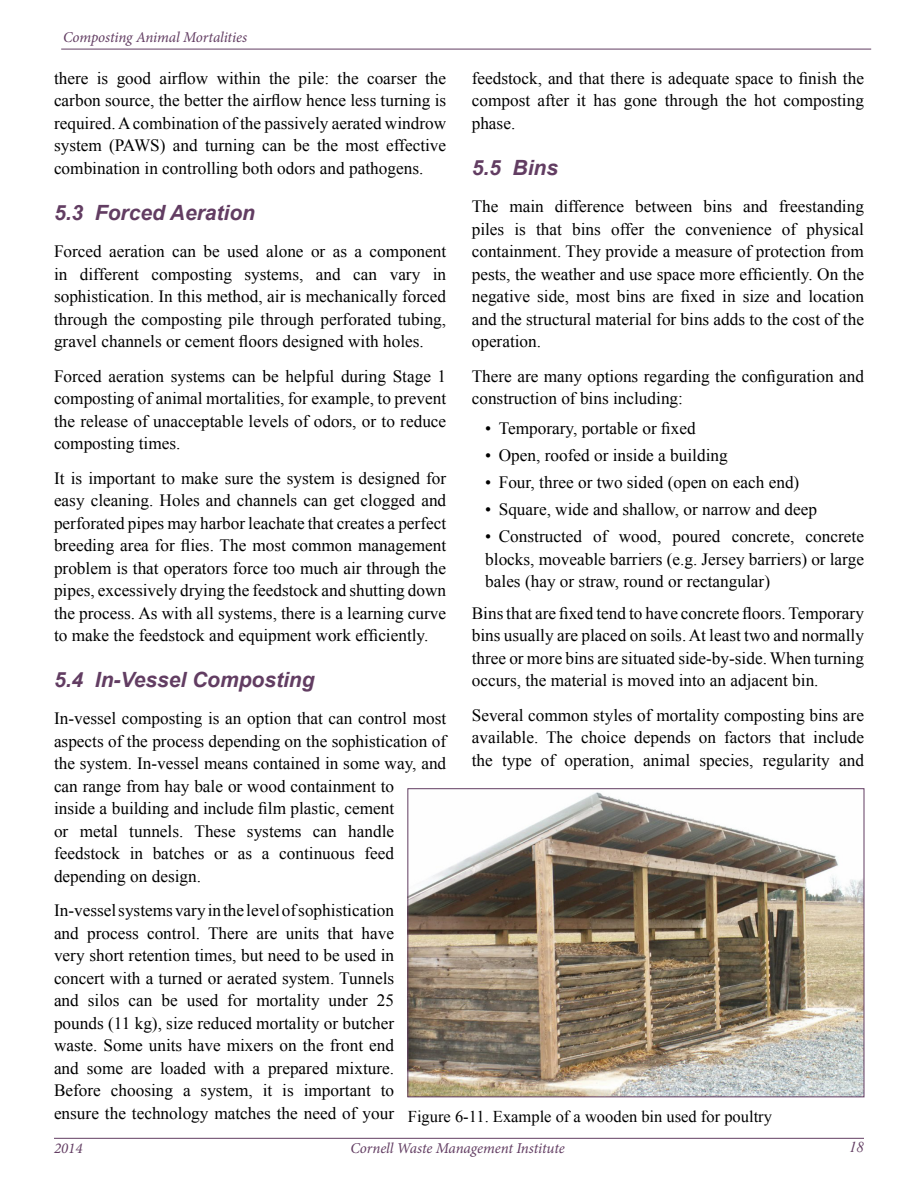
<style>
.page{position:relative;width:918px;height:1188px;background:#fff}
.page>*{position:absolute;margin:0;border:0;box-sizing:border-box;transform-origin:0 0}
.t1{font:italic 700 21px "Arial";color:#623d62}
.t2{font:17.25px/22.5px "Times New Roman";color:#000;text-align:justify}
.t3{font:16.5px "Times New Roman";color:#000}
.t4{font:italic 15px "Minion Pro";letter-spacing:-.01em;color:#623d62}
.t5{font:italic 15px "Times New Roman";color:#623d62}
</style>
<div class="page">
<hr style="left:61px;top:49px;width:810px;height:1px;background:#623d62">
<hr style="left:54px;top:1138px;width:810px;height:1px;background:#623d62">
<img style="left:410px;top:792px;width:452px;height:303px">
<div style="left:408px;top:789px;width:456px;height:308px;border:1px solid #623d62"></div>
<p class="t4" style="left:63px;top:26px;width:186px">Composting Animal Mortalities</p>
<p class="t2" style="left:472px;top:67px;width:394px">feedstock, and that there is adequate space to finish the compost after it has gone through the hot composting phase.</p>
<p class="t1" style="left:472px;top:153px;width:88px">5.5 Bins</p>
<p class="t2" style="left:472px;top:195px;width:394px">The main difference between bins and freestanding piles is that bins offer the convenience of physical containment. They provide a measure of protection from pests, the weather and use space more efficiently. On the negative side, most bins are fixed in size and location and the structural material for bins adds to the cost of the operation.</p>
<p class="t2" style="left:472px;top:364px;width:394px">There are many options regarding the configuration and construction of bins including:</p>
<p class="t2" style="left:485px;top:417px;width:212px">• Temporary, portable or fixed</p>
<p class="t2" style="left:485px;top:444px;width:244px">• Open, roofed or inside a building</p>
<p class="t2" style="left:485px;top:471px;width:316px">• Four, three or two sided (open on each end)</p>
<p class="t2" style="left:485px;top:498px;width:333px">• Square, wide and shallow, or narrow and deep</p>
<p class="t2" style="left:485px;top:525px;width:380px">• Constructed of wood, poured concrete, concrete blocks, moveable barriers (e.g. Jersey barriers) or large bales (hay or straw, round or rectangular)</p>
<p class="t2" style="left:472px;top:601px;width:394px">Bins that are fixed tend to have concrete floors. Temporary bins usually are placed on soils. At least two and normally three or more bins are situated side-by-side. When turning occurs, the material is moved into an adjacent bin.</p>
<p class="t2" style="left:472px;top:703px;width:394px">Several common styles of mortality composting bins are available. The choice depends on factors that include the type of operation, animal species, regularity and</p>
<p class="t2" style="left:54px;top:67px;width:394px">there is good airflow within the pile: the coarser the carbon source, the better the airflow hence less turning is required. A combination of the passively aerated windrow system (PAWS) and turning can be the most effective combination in controlling both odors and pathogens.</p>
<p class="t1" style="left:54px;top:198px;width:203px">5.3 Forced Aeration</p>
<p class="t2" style="left:54px;top:240px;width:394px">Forced aeration can be used alone or as a component in different composting systems, and can vary in sophistication. In this method, air is mechanically forced through the composting pile through perforated tubing, gravel channels or cement floors designed with holes.</p>
<p class="t2" style="left:54px;top:364px;width:394px">Forced aeration systems can be helpful during Stage 1 composting of animal mortalities, for example, to prevent the release of unacceptable levels of odors, or to reduce composting times.</p>
<p class="t2" style="left:54px;top:466px;width:394px">It is important to make sure the system is designed for easy cleaning. Holes and channels can get clogged and perforated pipes may harbor leachate that creates a perfect breeding area for flies. The most common management problem is that operators force too much air through the pipes, excessively drying the feedstock and shutting down the process. As with all systems, there is a learning curve to make the feedstock and equipment work efficiently.</p>
<p class="t1" style="left:54px;top:666px;width:262px">5.4 In-Vessel Composting</p>
<p class="t2" style="left:54px;top:707px;width:394px;text-align:left">In-vessel composting is an option that can control most aspects of the process depending on the sophistication of the system. In-vessel means contained in some way, and can range from hay bale or wood containment to<br>inside a building and include film plastic, cement<br>or metal tunnels. These systems can handle feedstock in batches or as a continuous feed depending on design.</p>
<p class="t2" style="left:54px;top:899px;width:342px">In-vessel systems vary in the level of sophistication and process control. There are units that have very short retention times, but need to be used in concert with a turned or aerated system. Tunnels and silos can be used for mortality under 25 pounds (11 kg), size reduced mortality or butcher waste. Some units have mixers on the front end and some are loaded with a prepared mixture.<br>Before choosing a system, it is important to ensure the technology matches the need of your</p>
<p class="t3" style="left:408px;top:1105px;width:366px">Figure 6-11. Example of a wooden bin used for poultry</p>
<p class="t4" style="left:54px;top:1138px;width:30px">2014</p>
<p class="t4" style="left:350px;top:1138px;width:216px">Cornell Waste Management Institute</p>
<p class="t5" style="left:849px;top:1137px;width:16px">18</p>
</div>
